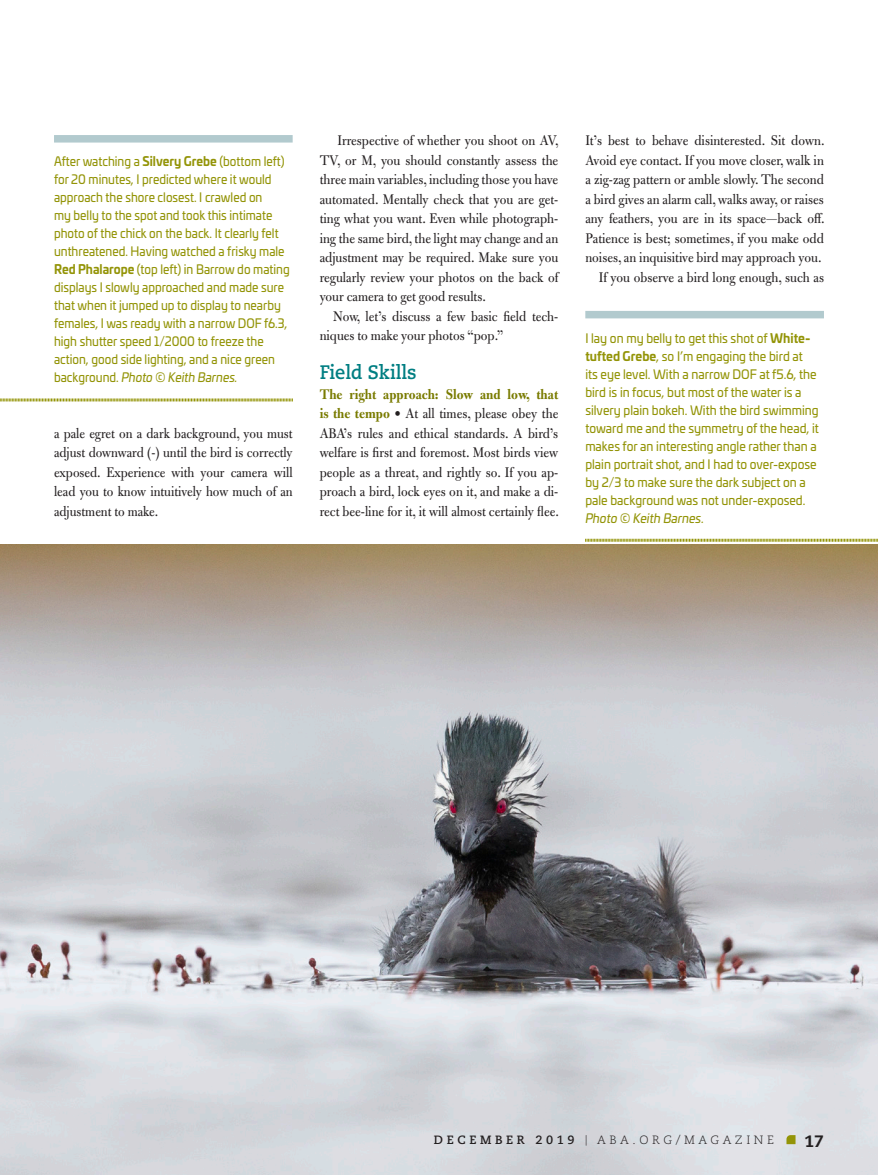
<style>
.page{position:relative;width:878px;height:1175px;background:#fff}
.page>*{position:absolute;margin:0;border:0;box-sizing:border-box;transform-origin:0 0}
.t1{font:700 19.5px "Caecilia LT Std";color:#007e82;scale:.93 1}
.t2{font:800 16.5px "Caecilia LT Std";color:#231f20}
.t3{font:15px/19.5px "Bulmer MT Std";color:#231f20;text-align:justify;scale:.93 1}
.t4{font:15px/19.5px "Bulmer MT Std";color:#231f20;text-align:justify;scale:.92 1}
.t5{font:12.75px/18px "Univia Pro";color:#939407;scale:.91 1}
.t6{font:12.75px/18px "Univia Pro";color:#939407;scale:.93 1}
.t7{font:300 12px "Caecilia LT Std";letter-spacing:.3em;color:#231f20}
.s1{font-weight:700}
.s2{font-style:italic}
.s3{font-weight:700;color:#797b00}
.s4{font-size:10.5px}
</style>
<div class="page">
<img style="left:0;top:545px;width:878px;height:629px">
<svg style="left:786px;top:1135px;width:9px;height:9px"></svg>
<svg style="left:585px;top:538px;width:293px;height:4px"></svg>
<svg style="left:0;top:398px;width:293px;height:3px"></svg>
<div style="left:54px;top:135px;width:238px;height:7px;background:#b2cace"></div>
<div style="left:585px;top:311px;width:239px;height:7px;background:#b2cace"></div>
<p class="t5" style="left:54px;top:151px;width:260px">After watching a <span class="s1">Silvery Grebe</span> (bottom left) for 20 minutes, I predicted where it would approach the shore closest. I crawled on<br>my belly to the spot and took this intimate photo of the chick on the back. It clearly felt unthreatened. Having watched a frisky male <span class="s1">Red Phalarope</span> (top left) in Barrow do mating displays I slowly approached and made sure that when it jumped up to display to nearby females, I was ready with a narrow DOF f6.3, high shutter speed 1/2000 to freeze the action, good side lighting, and a nice green background. <span class="s2">Photo</span> © <span class="s2">Keith Barnes.</span></p>
<p class="t4" style="left:54px;top:424px;width:261px">a pale egret on a dark background, you must adjust downward (-) until the bird is correctly exposed. Experience with your camera will lead you to know intuitively how much of an adjustment to make.</p>
<p class="t3" style="left:319px;top:131px;width:259px;text-indent:18px">Irrespective of whether you shoot on AV, TV, or M, you should constantly assess the three main variables, including those you have automated. Mentally check that you are get&shy;ting what you want. Even while photograph&shy;ing the same bird, the light may change and an adjustment may be required. Make sure you regularly review your photos on the back of your camera to get good results.</p>
<p class="t3" style="left:320px;top:306px;width:258px;text-indent:14px">Now, let’s discuss a few basic field tech&shy;niques to make your photos “pop.”</p>
<h1 class="t1" style="left:320px;top:361px;width:106px">Field Skills</h1>
<p class="t3" style="left:320px;top:384px;width:259px"><span class="s3">The right approach: Slow and low, that is the tempo</span> <span class="s1">•</span> At all times, please obey the ABA’s rules and ethical standards. A bird’s welfare is first and foremost. Most birds view people as a threat, and rightly so. If you ap&shy;proach a bird, lock eyes on it, and make a di&shy;rect bee-line for it, it will almost certainly flee.</p>
<p class="t3" style="left:585px;top:131px;width:259px;text-align:right">It’s best to behave disinterested. Sit down.<br>Avoid eye contact. If you move closer, walk in a zig-zag pattern or amble slowly. The second a bird gives an alarm call, walks away, or raises any feathers, you are in its space—back off.<br>Patience is best; sometimes, if you make odd noises, an inquisitive bird may approach you.<br>If you observe a bird long enough, such as</p>
<p class="t6" style="left:585px;top:328px;width:253px">I lay on my belly to get this shot of <span class="s1">White&shy;tufted Grebe</span>, so I’m engaging the bird at<br>its eye level. With a narrow DOF at f5.6, the bird is in focus, but most of the water is a silvery plain bokeh. With the bird swimming toward me and the symmetry of the head, it makes for an interesting angle rather than a plain portrait shot, and I had to over-expose by 2/3 to make sure the dark subject on a pale background was not under-exposed.<br><span class="s2">Photo</span> © <span class="s2">Keith Barnes.</span></p>
<p class="t7" style="left:434px;top:1133px;width:341px"><span class="s1">DECEMBER 2019</span> <span class="s4">|</span> ABA.ORG/MAGAZINE</p>
<p class="t2" style="left:804px;top:1131px;width:21px">17</p>
</div>
